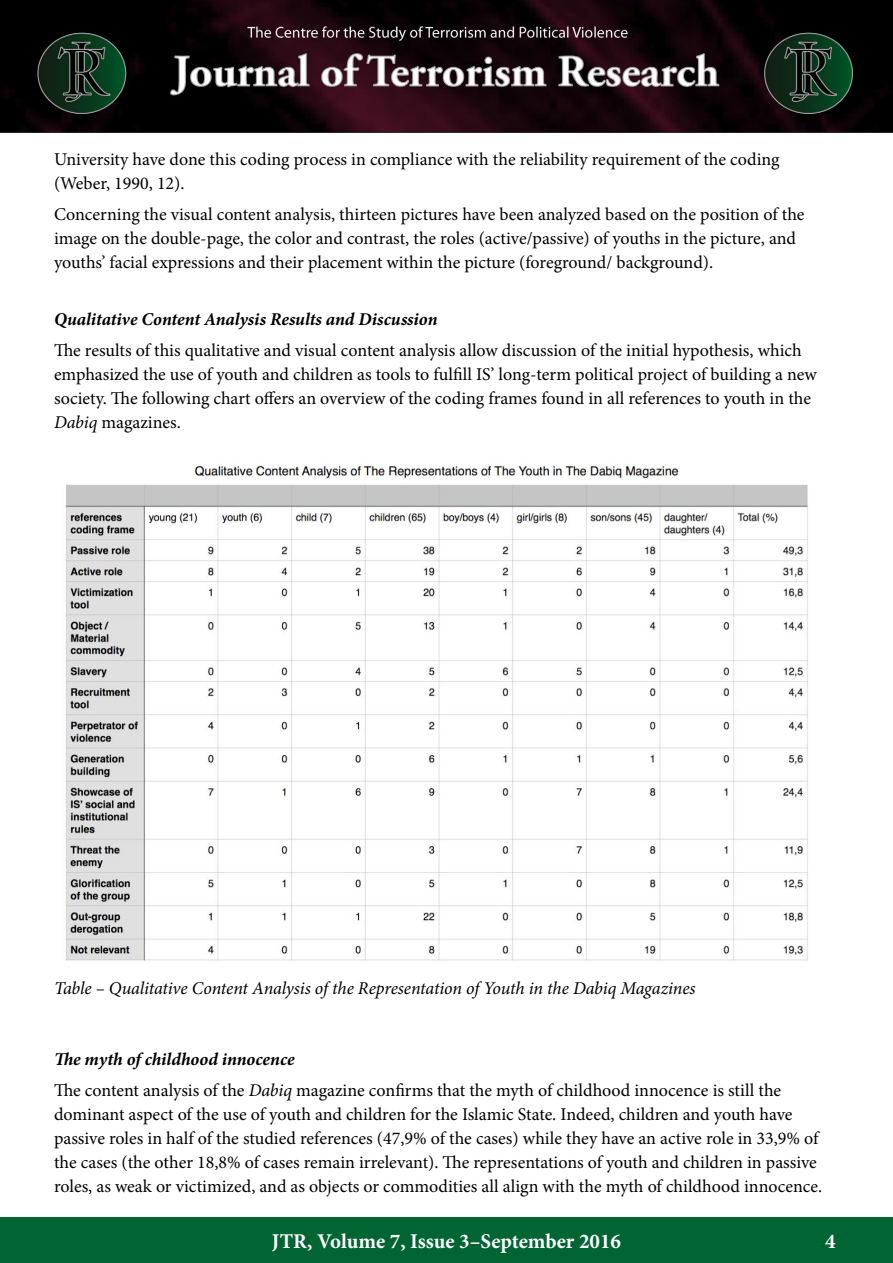
<style>
.page{position:relative;width:893px;height:1263px;background:#fff}
.page>*{position:absolute;margin:0;border:0;box-sizing:border-box;transform-origin:0 0}
.t1{font:700 21px "Minion Pro";color:#fff}
.t2{font:18px/24px "Minion Pro";color:#000}
.t3{font:italic 18px "Minion Pro";letter-spacing:-.01em;color:#000}
.t4{font:italic 700 18px "Minion Pro";letter-spacing:-.005em;color:#000}
.s1{font-style:italic}
.s2{font-weight:700;font-style:italic}
</style>
<div class="page">
<div style="left:0;top:1217px;width:893px;height:46px;background:#006533"></div>
<img style="left:0;top:0;width:893px;height:133px">
<img style="left:65px;top:465px;width:743px;height:496px">
<p class="t2" style="left:54px;top:147px;width:727px">University have done this coding process in compliance with the reliability requirement of the coding (Weber, 1990, 12).</p>
<p class="t2" style="left:54px;top:202px;width:752px">Concerning the visual content analysis, thirteen pictures have been analyzed based on the position of the image on the double-page, the color and contrast, the roles (active/passive) of youths in the picture, and youths’ facial expressions and their placement within the picture (foreground/ background).</p>
<p class="t4" style="left:54px;top:307px;width:385px">Qualitative Content Analysis Results and Discussion</p>
<p class="t2" style="left:54px;top:339px;width:764px">The results of this qualitative and visual content analysis allow discussion of the initial hypothesis, which emphasized the use of youth and children as tools to fulfill IS’ long-term political project of building a new society. The following chart offers an overview of the coding frames found in all references to youth in the <span class="s1">Dabiq</span> magazines.</p>
<p class="t3" style="left:54px;top:976px;width:643px">Table – Qualitative Content Analysis of the Representation of Youth in the Dabiq Magazines</p>
<p class="t2" style="left:54px;top:1044px;width:729px;line-height:30.8px"><span class="s2">The myth of childhood innocence<br></span>The content analysis of the <span class="s1">Dabiq</span> magazine confirms that the myth of childhood innocence is still the</p>
<p class="t2" style="left:54px;top:1102px;width:770px">dominant aspect of the use of youth and children for the Islamic State. Indeed, children and youth have passive roles in half of the studied references (47,9% of the cases) while they have an active role in 33,9% of the cases (the other 18,8% of cases remain irrelevant). The representations of youth and children in passive roles, as weak or victimized, and as objects or commodities all align with the myth of childhood innocence.</p>
<p class="t1" style="left:272px;top:1226px;width:350px">JTR, Volume 7, Issue 3–September 2016</p>
<p class="t1" style="left:825px;top:1226px;width:12px">4</p>
</div>
